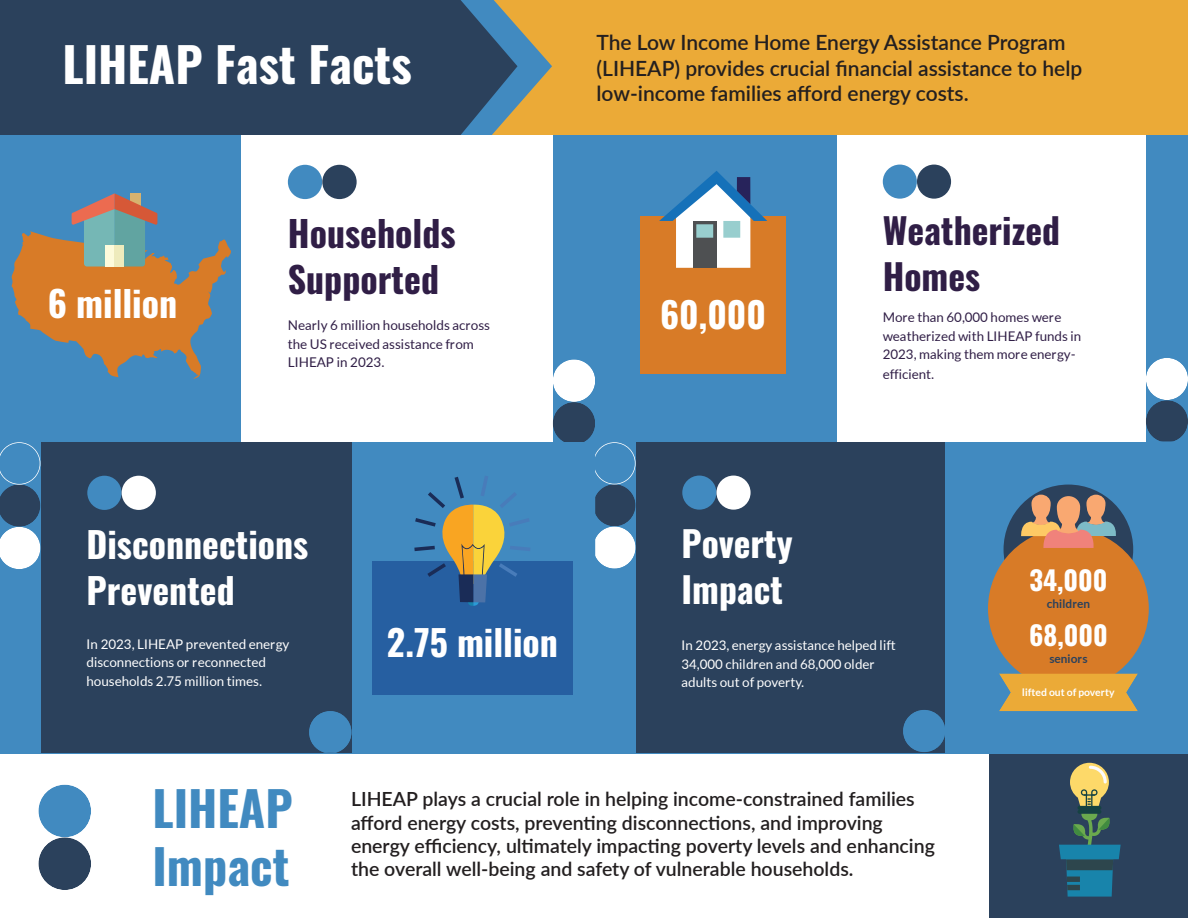
<style>
.page{position:relative;width:1188px;height:918px;background:#fff}
.page>*{position:absolute;margin:0;border:0;box-sizing:border-box;transform-origin:0 0}
.t1{font:700 48px "Oswald";color:#fff}
.t2{font:700 48px/57.6px "Oswald";color:#418ac0}
.t3{font:700 35.85px/46.3px "Oswald";color:#301e46}
.t4{font:700 35.85px "Oswald";color:#fff}
.t5{font:700 35.7px/46.2px "Oswald";color:#fff}
.t6{font:700 35.55px/45.9px "Oswald";color:#fff}
.t7{font:700 35.55px/45.9px "Oswald";color:#301e46}
.t8{font:700 26.7px/55.5px "Oswald";color:#fff}
.t9{font:600 21px/25.2px "Lato";color:#231f20}
.t10{font:600 19.5px/23.4px "Lato";color:#231f20}
.t11{font:13.5px/18.6px "Lato";color:#301e46}
.t12{font:13.35px/18.6px "Lato";color:#fff}
.t13{font:13.35px/18.8px "Lato";color:#301e46}
.t14{font:700 11.85px "Lato";letter-spacing:.005em;color:#2b415c}
.t15{font:700 10.35px "Lato";color:#fff}
</style>
<div class="page">
<div style="left:552px;top:0;width:636px;height:135px;background:#ebaa37"></div>
<svg style="left:518px;top:0;width:34px;height:135px;background:#baa05e"></svg>
<div style="left:0;top:0;width:518px;height:135px;background:#2b415c"></div>
<div style="left:990px;top:754px;width:198px;height:164px;background:#2b415c"></div>
<hr style="left:1078px;top:806px;width:23px;height:4px;background:#154242;border-radius:2px">
<svg style="left:1078px;top:810px;width:23px;height:4px"></svg>
<svg style="left:1070px;top:763px;width:39px;height:45px"></svg>
<svg style="left:1059px;top:814px;width:62px;height:83px"></svg>
<div style="left:38px;top:785px;width:53px;height:52px;background:#418ac0;border-radius:50%"></div>
<div style="left:38px;top:837px;width:53px;height:53px;background:#2b415c;border-radius:50%"></div>
<div style="left:0;top:135px;width:595px;height:309px;background:#418ac0"></div>
<div style="left:242px;top:135px;width:311px;height:309px;background:#fff"></div>
<div style="left:288px;top:165px;width:34px;height:34px;background:#418ac0;border-radius:50%"></div>
<div style="left:322px;top:165px;width:35px;height:34px;background:#2b415c;border-radius:50%"></div>
<div style="left:553px;top:359px;width:42px;height:43px;background:#fff;border-radius:50%"></div>
<svg style="left:12px;top:193px;width:219px;height:186px"></svg>
<div style="left:0;top:442px;width:595px;height:311px;background:#418ac0"></div>
<div style="left:41px;top:442px;width:310px;height:311px;background:#2b415c"></div>
<div style="left:87px;top:476px;width:35px;height:34px;background:#418ac0;border-radius:50%"></div>
<div style="left:122px;top:476px;width:34px;height:34px;background:#fff;border-radius:50%"></div>
<svg style="left:0;top:442px;width:40px;height:127px"></svg>
<svg style="left:309px;top:711px;width:42px;height:42px"></svg>
<div style="left:372px;top:561px;width:201px;height:134px;background:#265fa1"></div>
<svg style="left:414px;top:476px;width:116px;height:130px"></svg>
<div style="left:595px;top:135px;width:593px;height:306px;background:#418ac0"></div>
<div style="left:837px;top:135px;width:309px;height:306px;background:#fff"></div>
<div style="left:883px;top:165px;width:34px;height:34px;background:#418ac0;border-radius:50%"></div>
<div style="left:917px;top:165px;width:34px;height:34px;background:#2b415c;border-radius:50%"></div>
<svg style="left:1146px;top:400px;width:42px;height:41px"></svg>
<div style="left:1146px;top:358px;width:42px;height:42px;background:#fff;border-radius:50%"></div>
<div style="left:640px;top:216px;width:146px;height:158px;background:#d87b27"></div>
<svg style="left:659px;top:171px;width:108px;height:97px"></svg>
<div style="left:595px;top:442px;width:593px;height:311px;background:#418ac0"></div>
<div style="left:1004px;top:485px;width:129px;height:129px;background:#2b415c;border-radius:50%"></div>
<div style="left:636px;top:442px;width:309px;height:311px;background:#2b415c"></div>
<div style="left:682px;top:476px;width:34px;height:34px;background:#418ac0;border-radius:50%"></div>
<div style="left:716px;top:476px;width:35px;height:34px;background:#fff;border-radius:50%"></div>
<svg style="left:553px;top:402px;width:83px;height:167px"></svg>
<div style="left:903px;top:710px;width:42px;height:42px;background:#418ac0;border-radius:50%"></div>
<div style="left:903px;top:710px;width:42px;height:42px;border:1px solid #418ac0;border-radius:50%"></div>
<div style="left:988px;top:528px;width:161px;height:161px;background:#d87b27;border-radius:50%"></div>
<div style="left:1032px;top:495px;width:19px;height:24px;background:#f9a871;border-radius:9px"></div>
<div style="left:1086px;top:495px;width:19px;height:24px;background:#f9a871;border-radius:9px"></div>
<svg style="left:1021px;top:512px;width:95px;height:36px"></svg>
<div style="left:1057px;top:496px;width:23px;height:30px;background:#f9a871;border-radius:11px"></div>
<svg style="left:999px;top:673px;width:139px;height:38px;background:#dba643"></svg>
<h1 class="t1" style="left:63px;top:39px;width:351px">LIHEAP Fast Facts</h1>
<p class="t9" style="left:596px;top:29px;width:487px">The Low Income Home Energy Assistance Program (LIHEAP) provides crucial financial assistance to help low-income families afford energy costs.</p>
<h2 class="t4" style="left:48px;top:284px;width:131px">6 million</h2>
<h2 class="t3" style="left:288px;top:213px;width:169px">Households<br>Supported</h2>
<p class="t11" style="left:288px;top:315px;width:204px">Nearly 6 million households across the US received assistance from<br>LIHEAP in 2023.</p>
<h3 class="t5" style="left:87px;top:523px;width:223px">Disconnections<br>Prevented</h3>
<p class="t12" style="left:87px;top:634px;width:204px">In 2023, LIHEAP prevented energy disconnections or reconnected households 2.75 million times.</p>
<h3 class="t5" style="left:387px;top:622px;width:172px">2.75 million</h3>
<h3 class="t6" style="left:660px;top:294px;width:107px">60,000</h3>
<h3 class="t7" style="left:883px;top:210px;width:179px">Weatherized<br>Homes</h3>
<p class="t13" style="left:883px;top:307px;width:200px">More than 60,000 homes were weatherized with LIHEAP funds in<br>2023, making them more energy&shy;efficient.</p>
<h3 class="t6" style="left:682px;top:523px;width:113px">Poverty<br>Impact</h3>
<p class="t12" style="left:682px;top:636px;width:216px">In 2023, energy assistance helped lift<br>34,000 children and 68,000 older adults out of poverty.</p>
<h3 class="t8" style="left:1029px;top:554px;width:80px">34,000<br>68,000</h3>
<p class="t14" style="left:1049px;top:650px;width:40px">seniors</p>
<p class="t15" style="left:1022px;top:685px;width:94px">lifted out of poverty</p>
<p class="t14" style="left:1047px;top:595px;width:45px">children</p>
<h1 class="t2" style="left:153px;top:783px;width:142px">LIHEAP<br>Impact</h1>
<p class="t10" style="left:351px;top:787px;width:585px">LIHEAP plays a crucial role in helping income-constrained families afford energy costs, preventing disconnections, and improving energy efficiency, ultimately impacting poverty levels and enhancing the overall well-being and safety of vulnerable households.</p>
</div>
